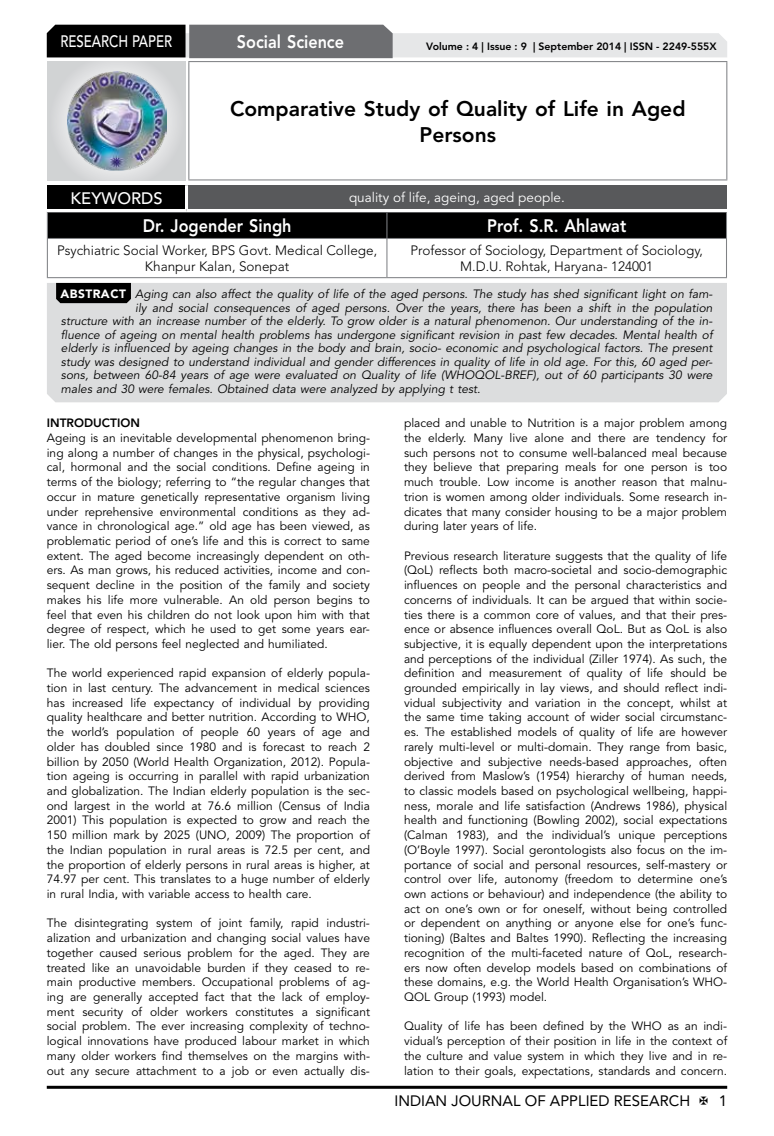
<style>
.page{position:relative;width:774px;height:1136px;background:#fff}
.page>*{position:absolute;margin:0;border:0;box-sizing:border-box;transform-origin:0 0}
.t1{font:800 21px/26.2px "Avenir LT Std";color:#000;text-align:center}
.t2{font:800 18px "Avenir LT Std";color:#fff;scale:.9 1}
.t3{font:500 16.5px "Avenir LT Std";color:#fff;scale:.8 1}
.t4{font:500 16.5px "Avenir LT Std";color:#fff}
.t5{font:15px "Avenir LT Std";color:#000}
.t6{font:300 13.5px/16.2px "Avenir LT Std";color:#000;text-align:center}
.t7{font:13.5px "Avenir LT Std";color:#fff}
.t8{font:12px/14.7px "Avenir LT Std";color:#000;text-align:justify}
.t9{font:italic 12px "Avenir LT Std";color:#000}
.t10{font:800 12px "Avenir LT Std";color:#000}
.t11{font:800 10.5px "Avenir LT Std";color:#000}
.s1{font-weight:900;font-style:normal;color:#fff}
</style>
<div class="page">
<hr style="left:47px;top:1085px;width:680px;height:3px;background:#000">
<div style="left:48px;top:62px;width:137px;height:118px;background:linear-gradient(to right,#d9dadb,#d9dadb)"></div>
<img style="left:68px;top:71px;width:99px;height:100px">
<svg style="left:47px;top:25px;width:680px;height:33px;background:#979899"></svg>
<hr style="left:188px;top:61px;width:539px;height:1px;background:#808285">
<hr style="left:188px;top:62px;width:1px;height:117px;background:#808285">
<hr style="left:726px;top:62px;width:1px;height:117px;background:#808285">
<hr style="left:188px;top:179px;width:539px;height:1px;background:#808285">
<div style="left:47px;top:212px;width:680px;height:26px;background:#000"></div>
<hr style="left:47px;top:238px;width:340px;height:1px;background:#808285">
<hr style="left:47px;top:239px;width:1px;height:38px;background:#808285">
<hr style="left:387px;top:238px;width:340px;height:1px;background:#808285">
<hr style="left:386px;top:239px;width:1px;height:38px;background:#808285">
<hr style="left:726px;top:239px;width:1px;height:38px;background:#808285">
<hr style="left:47px;top:277px;width:340px;height:1px;background:#808285">
<hr style="left:387px;top:277px;width:340px;height:1px;background:#808285">
<div style="left:47px;top:185px;width:139px;height:25px;background:#000"></div>
<div style="left:186px;top:185px;width:541px;height:25px;background:#58595b"></div>
<hr style="left:185px;top:185px;width:3px;height:24px;background:#fff">
<hr style="left:47px;top:209px;width:139px;height:3px;background:#fff">
<hr style="left:186px;top:209px;width:541px;height:3px;background:#fff">
<div style="left:47px;top:283px;width:680px;height:119px;background:#dcddde"></div>
<svg style="left:56px;top:283px;width:75px;height:20px"></svg>
<h3 class="t3" style="left:60px;top:32px;width:139px">RESEARCH PAPER</h3>
<h2 class="t2" style="left:237px;top:31px;width:121px">Social Science</h2>
<p class="t11" style="left:426px;top:41px;width:292px">Volume : 4 | Issue : 9 | September 2014 | ISSN - 2249-555X</p>
<h1 class="t1" style="left:230px;top:95px;width:457px">Comparative Study of Quality of Life in Aged<br>Persons</h1>
<h3 class="t4" style="left:71px;top:189px;width:94px">KEYWORDS</h3>
<p class="t7" style="left:349px;top:189px;width:217px">quality of life, ageing, aged people.</p>
<h2 class="t2" style="left:143px;top:215px;width:167px">Dr. Jogender Singh</h2>
<h2 class="t2" style="left:487px;top:215px;width:156px">Prof. S.R. Ahlawat</h2>
<p class="t6" style="left:57px;top:242px;width:322px">Psychiatric Social Worker, BPS Govt. Medical College,<br>Khanpur Kalan, Sonepat</p>
<p class="t6" style="left:410px;top:242px;width:294px">Professor of Sociology, Department of Sociology,<br>M.D.U. Rohtak, Haryana- 124001</p>
<p class="t9" style="left:60px;top:287px;width:654px"><span class="s1">ABSTRACT</span> Aging can also affect the quality of life of the aged persons. The study has shed significant light on fam-</p>
<p class="t9" style="left:135px;top:301px;width:579px">ily and social consequences of aged persons. Over the years, there has been a shift in the population</p>
<p class="t9" style="left:61px;top:314px;width:653px">structure with an increase number of the elderly. To grow older is a natural phenomenon. Our understanding of the in-</p>
<p class="t9" style="left:61px;top:328px;width:653px">fluence of ageing on mental health problems has undergone significant revision in past few decades. Mental health of</p>
<p class="t9" style="left:61px;top:341px;width:653px">elderly is influenced by ageing changes in the body and brain, socio- economic and psychological factors. The present</p>
<p class="t9" style="left:61px;top:355px;width:653px">study was designed to understand individual and gender differences in quality of life in old age. For this, 60 aged per-</p>
<p class="t9" style="left:61px;top:368px;width:653px">sons, between 60-84 years of age were evaluated on Quality of life (WHOQOL-BREF), out of 60 participants 30 were</p>
<p class="t9" style="left:61px;top:382px;width:421px">males and 30 were females. Obtained data were analyzed by applying t test.</p>
<p class="t10" style="left:47px;top:416px;width:95px">INTRODUCTION</p>
<p class="t8" style="left:47px;top:431px;width:325px">Ageing is an inevitable developmental phenomenon bring&shy;ing along a number of changes in the physical, psychologi&shy;cal, hormonal and the social conditions. Define ageing in terms of the biology; referring to “the regular changes that occur in mature genetically representative organism living under reprehensive environmental conditions as they ad&shy;vance in chronological age.” old age has been viewed, as problematic period of one’s life and this is correct to same extent. The aged become increasingly dependent on oth&shy;ers. As man grows, his reduced activities, income and con&shy;sequent decline in the position of the family and society makes his life more vulnerable. An old person begins to feel that even his children do not look upon him with that degree of respect, which he used to get some years ear&shy;lier. The old persons feel neglected and humiliated.</p>
<p class="t8" style="left:47px;top:666px;width:325px">The world experienced rapid expansion of elderly popula&shy;tion in last century. The advancement in medical sciences has increased life expectancy of individual by providing quality healthcare and better nutrition. According to WHO, the world’s population of people 60 years of age and older has doubled since 1980 and is forecast to reach 2 billion by 2050 (World Health Organization, 2012). Popula&shy;tion ageing is occurring in parallel with rapid urbanization and globalization. The Indian elderly population is the sec&shy;ond largest in the world at 76.6 million (Census of India 2001) This population is expected to grow and reach the 150 million mark by 2025 (UNO, 2009) The proportion of the Indian population in rural areas is 72.5 per cent, and the proportion of elderly persons in rural areas is higher, at 74.97 per cent. This translates to a huge number of elderly in rural India, with variable access to health care.</p>
<p class="t8" style="left:47px;top:916px;width:325px">The disintegrating system of joint family, rapid industri&shy;alization and urbanization and changing social values have together caused serious problem for the aged. They are treated like an unavoidable burden if they ceased to re&shy;main productive members. Occupational problems of ag&shy;ing are generally accepted fact that the lack of employ&shy;ment security of older workers constitutes a significant social problem. The ever increasing complexity of techno&shy;logical innovations have produced labour market in which many older workers find themselves on the margins with&shy;out any secure attachment to a job or even actually dis-</p>
<p class="t8" style="left:404px;top:416px;width:325px">placed and unable to Nutrition is a major problem among the elderly. Many live alone and there are tendency for such persons not to consume well-balanced meal because they believe that preparing meals for one person is too much trouble. Low income is another reason that malnu&shy;trion is women among older individuals. Some research in&shy;dicates that many consider housing to be a major problem during later years of life.</p>
<p class="t8" style="left:404px;top:548px;width:325px">Previous research literature suggests that the quality of life (QoL) reflects both macro-societal and socio-demographic influences on people and the personal characteristics and concerns of individuals. It can be argued that within socie&shy;ties there is a common core of values, and that their pres&shy;ence or absence influences overall QoL. But as QoL is also subjective, it is equally dependent upon the interpretations and perceptions of the individual (Ziller 1974). As such, the definition and measurement of quality of life should be grounded empirically in lay views, and should reflect indi&shy;vidual subjectivity and variation in the concept, whilst at the same time taking account of wider social circumstanc&shy;es. The established models of quality of life are however rarely multi-level or multi-domain. They range from basic, objective and subjective needs-based approaches, often derived from Maslow’s (1954) hierarchy of human needs, to classic models based on psychological wellbeing, happi&shy;ness, morale and life satisfaction (Andrews 1986), physical health and functioning (Bowling 2002), social expectations (Calman 1983), and the individual’s unique perceptions (O’Boyle 1997). Social gerontologists also focus on the im&shy;portance of social and personal resources, self-mastery or control over life, autonomy (freedom to determine one’s own actions or behaviour) and independence (the ability to act on one’s own or for oneself, without being controlled or dependent on anything or anyone else for one’s func&shy;tioning) (Baltes and Baltes 1990). Reflecting the increasing recognition of the multi-faceted nature of QoL, research&shy;ers now often develop models based on combinations of these domains, e.g. the World Health Organisation’s WHO-QOL Group (1993) model.</p>
<p class="t8" style="left:404px;top:1019px;width:325px">Quality of life has been defined by the WHO as an indi&shy;vidual’s perception of their position in life in the context of the culture and value system in which they live and in re&shy;lation to their goals, expectations, standards and concern.</p>
<p class="t5" style="left:394px;top:1091px;width:297px">INDIAN JOURNAL OF APPLIED RESEARCH</p>
<p class="t5" style="left:719px;top:1091px;width:10px">1</p>
</div>
